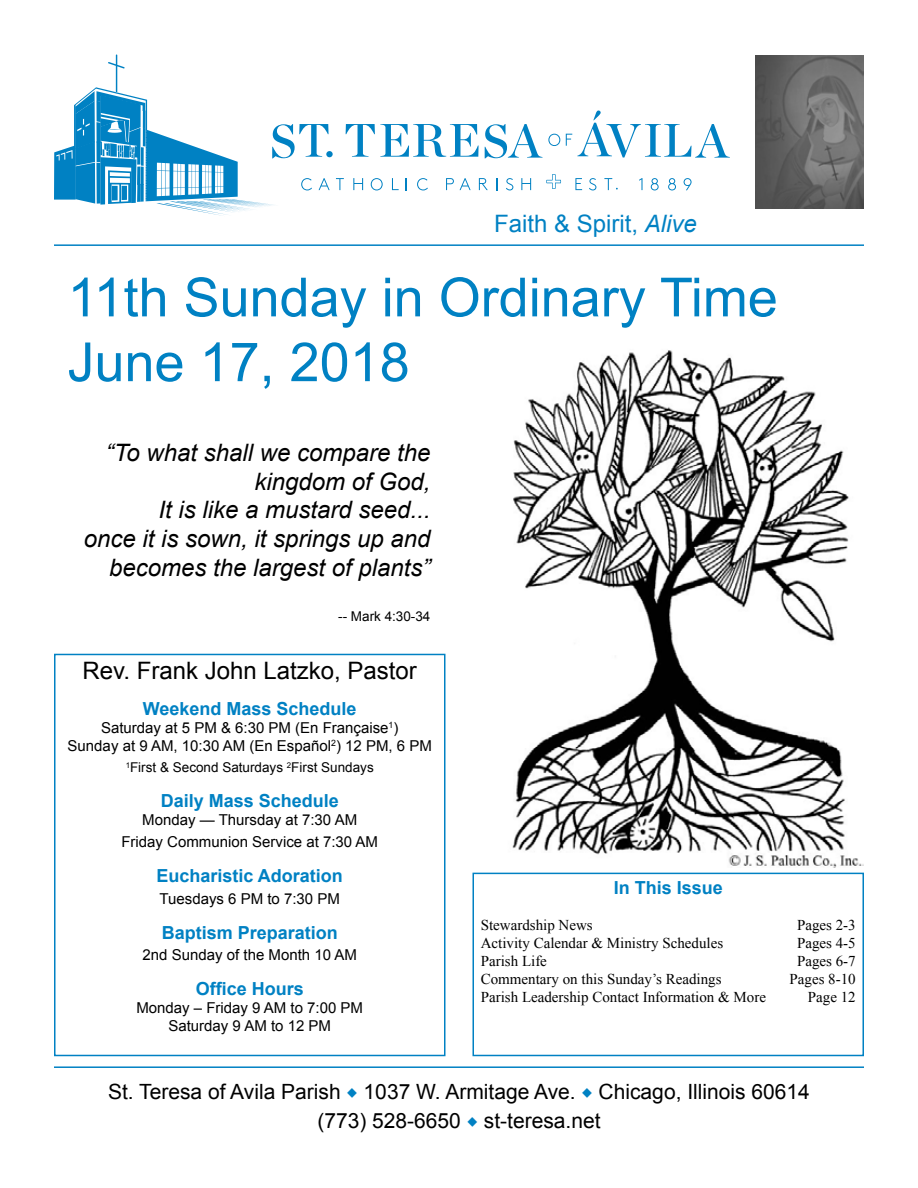
<style>
.page{position:relative;width:918px;height:1188px;background:#fff}
.page>*{position:absolute;margin:0;border:0;box-sizing:border-box;transform-origin:0 0}
.t1{font:54px/64.8px "Arial";color:#0081c3}
.t2{font:italic 24px/28.8px "Arial";color:#000;text-align:right}
.t3{font:24px "Arial";color:#000}
.t4{font:24px "Arial";color:#0081c3}
.t5{font:21px/28.8px "Arial";color:#000;text-align:center}
.t6{font:700 18px "Arial";color:#0081c3}
.t7{font:15px/18px "Arial";color:#000;text-align:center}
.t8{font:15px "Times New Roman";color:#000}
.t9{font:13.5px "Arial";color:#000}
.s1{font-style:italic}
.s2{font-family:"Minion Pro";font-size:24px;color:#0081c3}
</style>
<div class="page">
<hr style="left:54px;top:244px;width:810px;height:2px;background:#0081c3">
<img style="left:756px;top:55px;width:108px;height:154px">
<svg style="left:272px;top:124px;width:57px;height:34px"></svg>
<div style="left:326px;top:151px;width:7px;height:6px;background:#0081c3;border-radius:3px"></div>
<svg style="left:346px;top:124px;width:133px;height:33px"></svg>
<svg style="left:485px;top:124px;width:75px;height:34px"></svg>
<svg style="left:566px;top:111px;width:164px;height:47px"></svg>
<svg style="left:546px;top:174px;width:15px;height:15px"></svg>
<svg style="left:301px;top:178px;width:11px;height:12px"></svg>
<svg style="left:319px;top:178px;width:11px;height:12px"></svg>
<svg style="left:336px;top:178px;width:8px;height:12px"></svg>
<svg style="left:353px;top:178px;width:10px;height:12px"></svg>
<svg style="left:371px;top:178px;width:12px;height:12px"></svg>
<svg style="left:392px;top:178px;width:7px;height:12px"></svg>
<svg style="left:405px;top:178px;width:2px;height:12px"></svg>
<svg style="left:417px;top:178px;width:11px;height:12px"></svg>
<svg style="left:446px;top:178px;width:8px;height:12px"></svg>
<svg style="left:460px;top:178px;width:11px;height:12px"></svg>
<svg style="left:479px;top:178px;width:9px;height:12px"></svg>
<svg style="left:496px;top:178px;width:1px;height:12px"></svg>
<svg style="left:506px;top:178px;width:7px;height:12px"></svg>
<svg style="left:521px;top:178px;width:10px;height:12px"></svg>
<svg style="left:575px;top:178px;width:7px;height:12px"></svg>
<svg style="left:589px;top:178px;width:7px;height:12px"></svg>
<svg style="left:604px;top:178px;width:14px;height:12px"></svg>
<svg style="left:639px;top:178px;width:4px;height:12px"></svg>
<svg style="left:651px;top:178px;width:8px;height:12px"></svg>
<svg style="left:668px;top:178px;width:8px;height:12px"></svg>
<svg style="left:684px;top:178px;width:8px;height:12px"></svg>
<svg style="left:54px;top:55px;width:93px;height:150px"></svg>
<div style="left:112px;top:186px;width:6px;height:14px;background:#0081c3"></div>
<div style="left:122px;top:186px;width:5px;height:14px;background:#0081c3"></div>
<svg style="left:156px;top:199px;width:117px;height:17px"></svg>
<div style="left:54px;top:654px;width:392px;height:402px;border:2px solid #0081c3"></div>
<hr style="left:54px;top:1066px;width:810px;height:2px;background:#0081c3">
<div style="left:472px;top:873px;width:392px;height:183px;border:2px solid #0081c3"></div>
<img style="left:512px;top:350px;width:352px;height:517px">
<h2 class="t4" style="left:494px;top:208px;width:204px">Faith &amp; Spirit, <span class="s1">Alive</span></h2>
<h1 class="t1" style="left:68px;top:266px;width:712px">11th Sunday in Ordinary Time<br>June 17, 2018</h1>
<h2 class="t2" style="left:84px;top:438px;width:348px">“To what shall we compare the kingdom of God,<br>It is like a mustard seed...<br>once it is sown, it springs up and becomes the largest of plants”</h2>
<p class="t9" style="left:338px;top:607px;width:94px">-- Mark 4:30-34</p>
<h2 class="t3" style="left:83px;top:655px;width:336px">Rev. Frank John Latzko, Pastor</h2>
<p class="t6" style="left:143px;top:696px;width:215px">Weekend Mass Schedule</p>
<p class="t7" style="left:68px;top:718px;width:366px">Saturday at 5 PM &amp; 6:30 PM (En Française<sup>1</sup>)<br>Sunday at 9 AM, 10:30 AM (En Español<sup>2</sup>) 12 PM, 6 PM</p>
<p class="t9" style="left:126px;top:759px;width:250px"><sup>1</sup>First &amp; Second Saturdays <sup>2</sup>First Sundays</p>
<p class="t6" style="left:161px;top:789px;width:180px">Daily Mass Schedule</p>
<p class="t7" style="left:121px;top:809px;width:258px;line-height:21.6px">Monday — Thursday at 7:30 AM<br>Friday Communion Service at 7:30 AM</p>
<p class="t6" style="left:157px;top:864px;width:188px">Eucharistic Adoration</p>
<p class="t7" style="left:160px;top:889px;width:182px">Tuesdays 6 PM to 7:30 PM</p>
<p class="t6" style="left:162px;top:920px;width:178px">Baptism Preparation</p>
<p class="t7" style="left:143px;top:946px;width:216px">2nd Sunday of the Month 10 AM</p>
<p class="t6" style="left:196px;top:977px;width:110px">Office Hours</p>
<p class="t7" style="left:136px;top:999px;width:228px">Monday – Friday 9 AM to 7:00 PM<br>Saturday 9 AM to 12 PM</p>
<p class="t6" style="left:614px;top:876px;width:111px">In This Issue</p>
<p class="t8" style="left:481px;top:915px;width:114px">Stewardship News</p>
<p class="t8" style="left:797px;top:915px;width:60px">Pages 2-3</p>
<p class="t8" style="left:481px;top:933px;width:244px">Activity Calendar &amp; Ministry Schedules</p>
<p class="t8" style="left:797px;top:933px;width:60px">Pages 4-5</p>
<p class="t8" style="left:481px;top:951px;width:68px">Parish Life</p>
<p class="t8" style="left:797px;top:951px;width:60px">Pages 6-7</p>
<p class="t8" style="left:481px;top:969px;width:242px">Commentary on this Sunday’s Readings</p>
<p class="t8" style="left:790px;top:969px;width:68px">Pages 8-10</p>
<p class="t8" style="left:481px;top:987px;width:287px">Parish Leadership Contact Information &amp; More</p>
<p class="t8" style="left:808px;top:987px;width:49px">Page 12</p>
<h3 class="t5" style="left:108px;top:1078px;width:703px">St. Teresa of Avila Parish <span class="s2">◆</span> 1037 W. Armitage Ave. <span class="s2">◆</span> Chicago, Illinois 60614 (773) 528-6650 <span class="s2">◆</span> st-teresa.net</h3>
</div>
